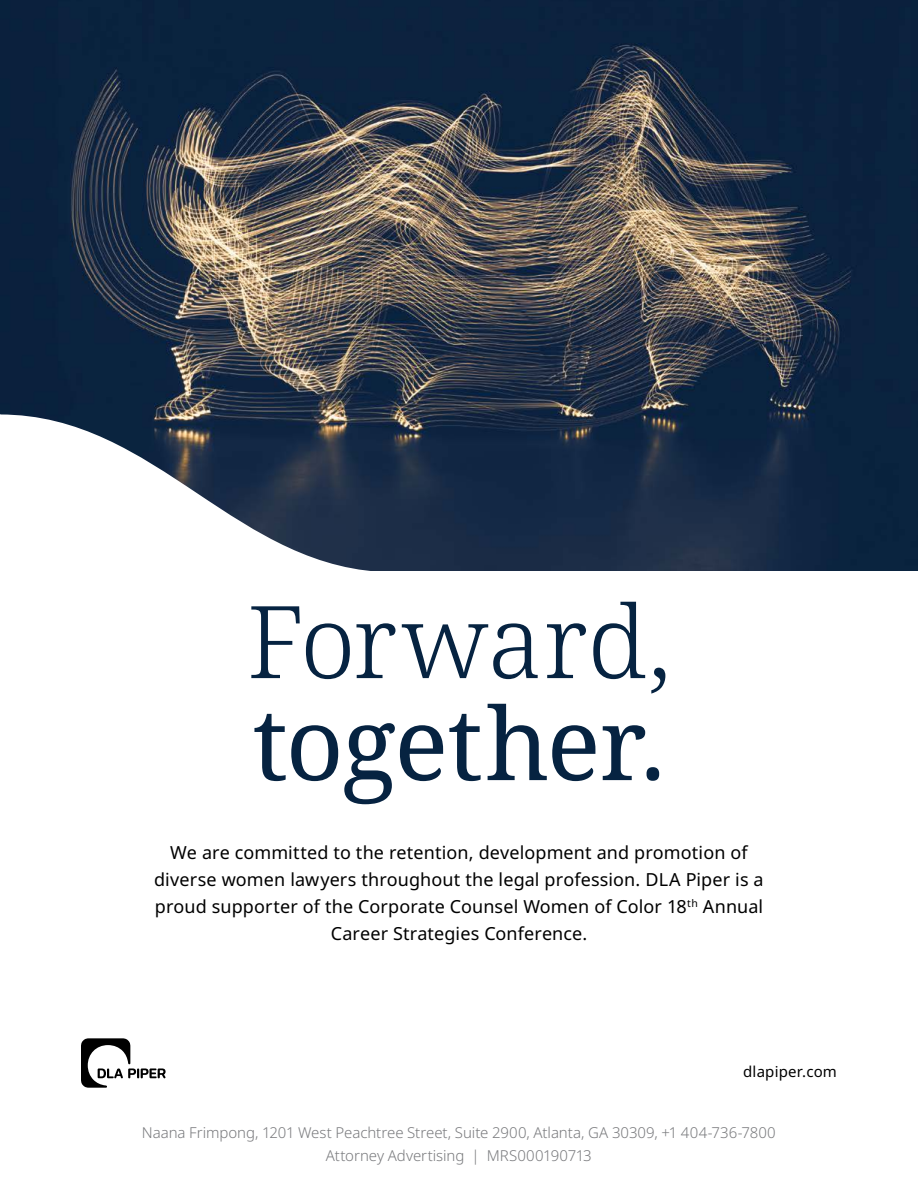
<style>
.page{position:relative;width:918px;height:1188px;background:#fff}
.page>*{position:absolute;margin:0;border:0;box-sizing:border-box;transform-origin:0 0}
.t1{font:100.5px "Noto Serif";letter-spacing:-.015em;color:#062341}
.t2{font:300 100.5px "Noto Serif";letter-spacing:-.005em;color:#062341}
.t3{font:18px/27px "Noto Sans";letter-spacing:.005em;color:#000;text-align:center}
.t4{font:300 15px/22.5px "Noto Sans";letter-spacing:-.005em;color:#797a7d;text-align:center}
.t5{font:15px "Noto Sans";letter-spacing:.015em;color:#000}
</style>
<div class="page">
<img style="left:0;top:0;width:918px;height:571px">
<svg style="left:81px;top:1038px;width:85px;height:50px"></svg>
<svg style="left:0;top:414px;width:395px;height:157px"></svg>
<svg style="left:0;top:415px;width:1px;height:156px"></svg>
<h1 class="t2" style="left:247px;top:574px;width:425px">Forward,</h1>
<h1 class="t1" style="left:253px;top:675px;width:414px">together.</h1>
<p class="t3" style="left:154px;top:840px;width:611px">We are committed to the retention, development and promotion of diverse women lawyers throughout the legal profession. DLA Piper is a proud supporter of the Corporate Counsel Women of Color 18<sup>th</sup> Annual Career Strategies Conference.</p>
<p class="t5" style="left:743px;top:1061px;width:95px">dlapiper.com</p>
<p class="t4" style="left:142px;top:1122px;width:635px">Naana Frimpong, 1201 West Peachtree Street, Suite 2900, Atlanta, GA 30309, +1 404-736-7800<br>Attorney Advertising | MRS000190713</p>
</div>
